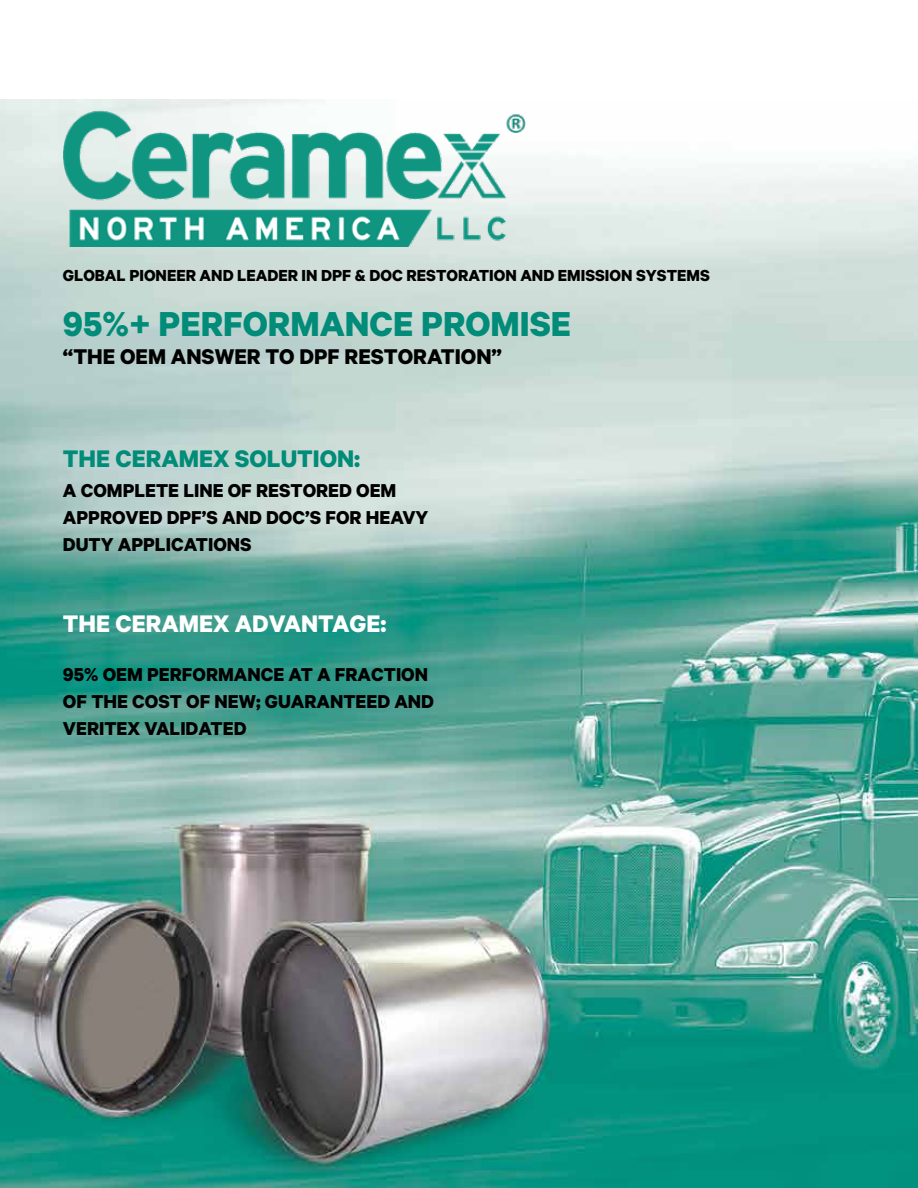
<style>
.page{position:relative;width:918px;height:1188px;background:#fff}
.page>*{position:absolute;margin:0;border:0;box-sizing:border-box;transform-origin:0 0}
.t1{font:700 39px "Calibre";color:#008c78}
.t2{font:700 27px "Calibre";color:#fff}
.t3{font:700 27px "Calibre";color:#008c78}
.t4{font:700 24px "Calibre";color:#000}
.t5{font:700 21px/27px "Calibre";color:#000}
.t6{font:700 18px "Calibre";color:#000}
</style>
<div class="page">
<img style="left:0;top:99px;width:918px;height:1089px">
<img style="left:63px;top:108px;width:464px;height:138px">
<p class="t6" style="left:63px;top:265px;width:648px">GLOBAL PIONEER AND LEADER IN DPF &amp; DOC RESTORATION AND EMISSION SYSTEMS</p>
<h1 class="t1" style="left:63px;top:300px;width:510px">95%+ PERFORMANCE PROMISE</h1>
<p class="t4" style="left:63px;top:342px;width:441px">“THE OEM ANSWER TO DPF RESTORATION”</p>
<p class="t3" style="left:63px;top:442px;width:299px">THE CERAMEX SOLUTION:</p>
<p class="t5" style="left:63px;top:476px;width:367px">A COMPLETE LINE OF RESTORED OEM<br>APPROVED DPF’S AND DOC’S FOR HEAVY<br>DUTY APPLICATIONS</p>
<p class="t2" style="left:63px;top:607px;width:325px">THE CERAMEX ADVANTAGE:</p>
<p class="t5" style="left:63px;top:660px;width:373px">95% OEM PERFORMANCE AT A FRACTION<br>OF THE COST OF NEW; GUARANTEED AND<br>VERITEX VALIDATED</p>
</div>
